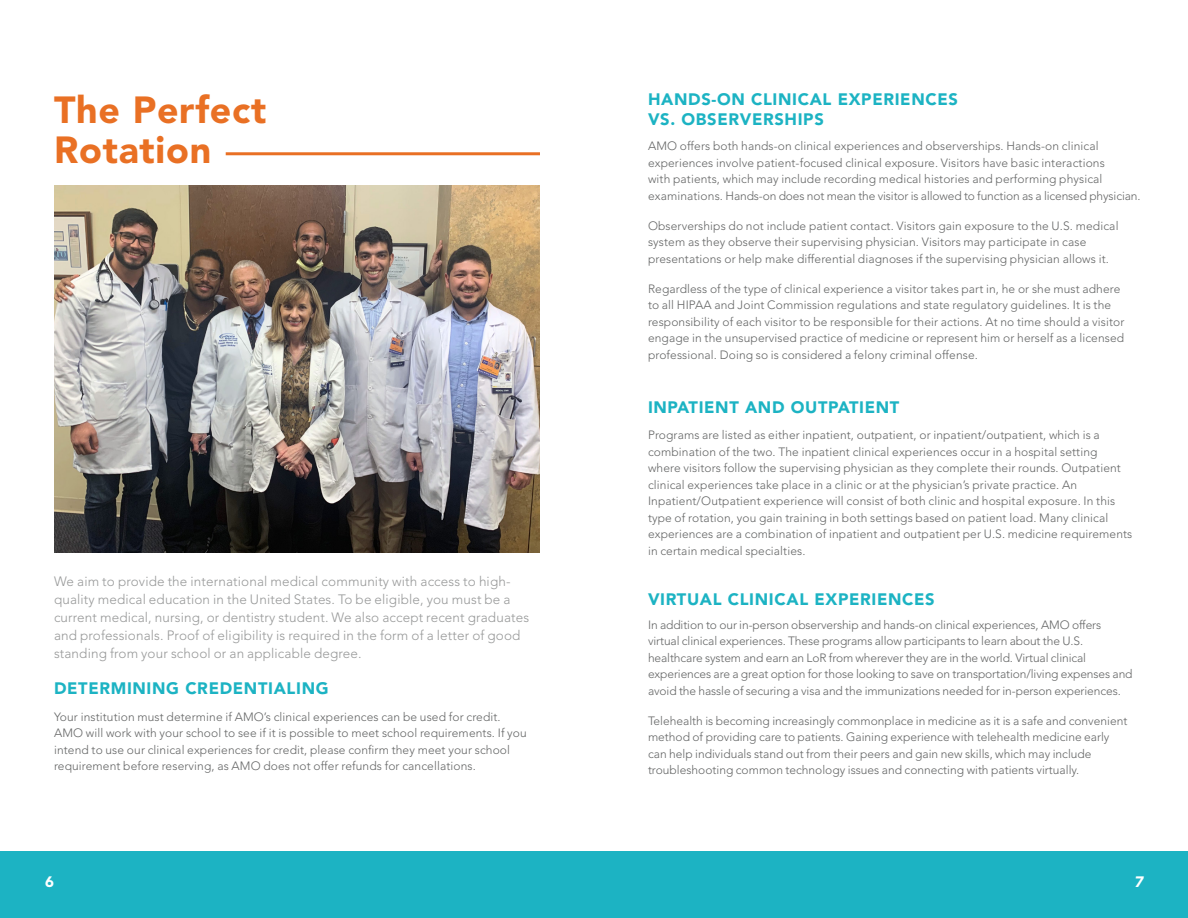
<style>
.page{position:relative;width:1188px;height:918px;background:#fff}
.page>*{position:absolute;margin:0;border:0;box-sizing:border-box;transform-origin:0 0}
.t1{font:900 37.5px "Avenir LT Std";letter-spacing:.02em;color:#e97024}
.t2{font:900 16.5px "Avenir LT Std";letter-spacing:.04em;color:#1cb3c3}
.t3{font:900 15px "Avenir LT Std";color:#fff}
.t4{font:italic 900 15px "Avenir LT Std";color:#fff}
.intro_paragraph{font:300 13.5px/18px "Avenir LT Std";letter-spacing:.01em;color:#989999}
.regular_paragraph{font:300 12px/16.5px "Avenir LT Std";letter-spacing:.01em;color:#656666}
.regular_paragraph-2{font:300 12px/16.5px "Avenir LT Std";letter-spacing:-.01em;color:#656666}
</style>
<div class="page">
<div style="left:0;top:852px;width:1188px;height:66px;background:#1cb3c3"></div>
<img style="left:54px;top:186px;width:486px;height:366px">
<hr style="left:226px;top:152px;width:314px;height:3px;background:#e97024">
<p class="t1" style="left:54px;top:87px;width:214px">The Perfect</p>
<p class="t1" style="left:54px;top:128px;width:159px">Rotation</p>
<p class="intro_paragraph" style="left:54px;top:572px;width:477px">We aim to provide the international medical community with access to high&shy;quality medical education in the United States. To be eligible, you must be a current medical, nursing, or dentistry student. We also accept recent graduates and professionals. Proof of eligibility is required in the form of a letter of good standing from your school or an applicable degree.</p>
<p class="t2" style="left:54px;top:679px;width:276px">DETERMINING CREDENTIALING</p>
<p class="regular_paragraph" style="left:54px;top:708px;width:474px">Your institution must determine if AMO’s clinical experiences can be used for credit.<br>AMO will work with your school to see if it is possible to meet school requirements. If you intend to use our clinical experiences for credit, please confirm they meet your school requirement before reserving, as AMO does not offer refunds for cancellations.</p>
<p class="t3" style="left:45px;top:873px;width:10px">6</p>
<p class="t2" style="left:648px;top:90px;width:311px">HANDS-ON CLINICAL EXPERIENCES</p>
<p class="t2" style="left:648px;top:109px;width:177px">VS. OBSERVERSHIPS</p>
<p class="regular_paragraph" style="left:648px;top:138px;width:494px">AMO offers both hands-on clinical experiences and observerships. Hands-on clinical experiences involve patient-focused clinical exposure. Visitors have basic interactions<br>with patients, which may include recording medical histories and performing physical examinations. Hands-on does not mean the visitor is allowed to function as a licensed physician.</p>
<p class="regular_paragraph" style="left:648px;top:217px;width:472px">Observerships do not include patient contact. Visitors gain exposure to the U.S. medical system as they observe their supervising physician. Visitors may participate in case presentations or help make differential diagnoses if the supervising physician allows it.</p>
<p class="regular_paragraph" style="left:648px;top:280px;width:478px">Regardless of the type of clinical experience a visitor takes part in, he or she must adhere to all HIPAA and Joint Commission regulations and state regulatory guidelines. It is the responsibility of each visitor to be responsible for their actions. At no time should a visitor engage in the unsupervised practice of medicine or represent him or herself as a licensed professional. Doing so is considered a felony criminal offense.</p>
<p class="t2" style="left:648px;top:398px;width:253px">INPATIENT AND OUTPATIENT</p>
<p class="regular_paragraph" style="left:648px;top:427px;width:486px">Programs are listed as either inpatient, outpatient, or inpatient/outpatient, which is a combination of the two. The inpatient clinical experiences occur in a hospital setting where visitors follow the supervising physician as they complete their rounds. Outpatient clinical experiences take place in a clinic or at the physician’s private practice. An Inpatient/Outpatient experience will consist of both clinic and hospital exposure. In this type of rotation, you gain training in both settings based on patient load. Many clinical experiences are a combination of inpatient and outpatient per U.S. medicine requirements in certain medical specialties.</p>
<p class="t2" style="left:648px;top:589px;width:288px">VIRTUAL CLINICAL EXPERIENCES</p>
<p class="regular_paragraph-2" style="left:648px;top:616px;width:486px">In addition to our in-person observership and hands-on clinical experiences, AMO offers virtual clinical experiences. These programs allow participants to learn about the U.S. healthcare system and earn an LoR from wherever they are in the world. Virtual clinical experiences are a great option for those looking to save on transportation/living expenses and avoid the hassle of securing a visa and the immunizations needed for in-person experiences.</p>
<p class="regular_paragraph" style="left:648px;top:712px;width:481px">Telehealth is becoming increasingly commonplace in medicine as it is a safe and convenient method of providing care to patients. Gaining experience with telehealth medicine early can help individuals stand out from their peers and gain new skills, which may include troubleshooting common technology issues and connecting with patients virtually.</p>
<p class="t4" style="left:1134px;top:873px;width:10px">7</p>
</div>
